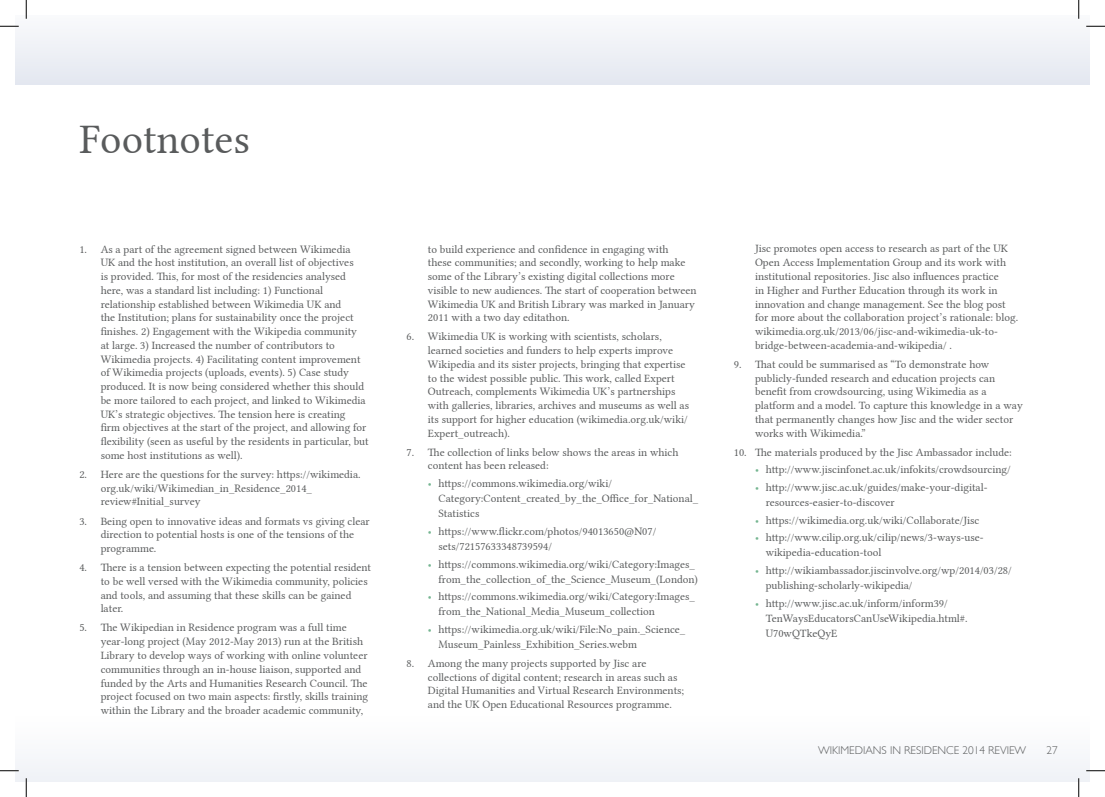
<style>
.page{position:relative;width:1105px;height:797px;background:#fff}
.page>*{position:absolute;margin:0;border:0;box-sizing:border-box;transform-origin:0 0}
.t1{font:42.5px "Lin Libertine";color:#595b5c}
.t2{font:11.25px/13.8px "Lin Libertine";color:#595b5c}
.t3{font:300 11.25px "Gill Sans";color:#595b5c}
.s1{color:#75b591}
</style>
<div class="page">
<div style="left:16px;top:715px;width:1073px;height:66px;background:#f8f9fb"></div>
<div style="left:16px;top:16px;width:1073px;height:69px;background:#eef1f6"></div>
<svg style="left:0;top:25px;width:19px;height:2px"></svg>
<svg style="left:1086px;top:25px;width:19px;height:2px"></svg>
<svg style="left:0;top:770px;width:19px;height:1px"></svg>
<svg style="left:1086px;top:770px;width:19px;height:1px"></svg>
<svg style="left:25px;top:0;width:2px;height:19px"></svg>
<svg style="left:25px;top:778px;width:2px;height:19px"></svg>
<svg style="left:1078px;top:0;width:1px;height:19px"></svg>
<svg style="left:1078px;top:778px;width:1px;height:19px"></svg>
<h1 class="t1" style="left:79px;top:105px;width:172px">Footnotes</h1>
<p class="t2" style="left:101px;top:241px;width:270px;text-indent:-21px">1. As a part of the agreement signed between Wikimedia<br>UK and the host institution, an overall list of objectives<br>is provided. This, for most of the residencies analysed here, was a standard list including: 1) Functional relationship established between Wikimedia UK and<br>the Institution; plans for sustainability once the project finishes. 2) Engagement with the Wikipedia community<br>at large. 3) Increased the number of contributors to Wikimedia projects. 4) Facilitating content improvement of Wikimedia projects (uploads, events). 5) Case study produced. It is now being considered whether this should be more tailored to each project, and linked to Wikimedia UK’s strategic objectives. The tension here is creating<br>firm objectives at the start of the project, and allowing for flexibility (seen as useful by the residents in particular, but some host institutions as well).</p>
<p class="t2" style="left:101px;top:466px;width:261px;text-indent:-21px">2. Here are the questions for the survey: https://wikimedia. org.uk/wiki/Wikimedian_in_Residence_2014_ review#Initial_survey</p>
<p class="t2" style="left:101px;top:513px;width:271px;text-indent:-21px">3. Being open to innovative ideas and formats vs giving clear direction to potential hosts is one of the tensions of the programme.</p>
<p class="t2" style="left:101px;top:559px;width:272px;text-indent:-21px">4. There is a tension between expecting the potential resident to be well versed with the Wikimedia community, policies and tools, and assuming that these skills can be gained later.</p>
<p class="t2" style="left:101px;top:619px;width:269px;text-indent:-21px">5. The Wikipedian in Residence program was a full time year-long project (May 2012-May 2013) run at the British Library to develop ways of working with online volunteer communities through an in-house liaison, supported and funded by the Arts and Humanities Research Council. The project focused on two main aspects: firstly, skills training within the Library and the broader academic community,</p>
<p class="t2" style="left:428px;top:241px;width:270px">to build experience and confidence in engaging with<br>these communities; and secondly, working to help make some of the Library’s existing digital collections more visible to new audiences. The start of cooperation between Wikimedia UK and British Library was marked in January 2011 with a two day editathon.</p>
<p class="t2" style="left:428px;top:328px;width:263px;text-indent:-21px">6. Wikimedia UK is working with scientists, scholars, learned societies and funders to help experts improve Wikipedia and its sister projects, bringing that expertise to the widest possible public. This work, called Expert Outreach, complements Wikimedia UK’s partnerships with galleries, libraries, archives and museums as well as its support for higher education (wikimedia.org.uk/wiki/ Expert_outreach).</p>
<p class="t2" style="left:428px;top:444px;width:252px;text-indent:-21px">7. The collection of links below shows the areas in which content has been released:</p>
<p class="t2" style="left:438px;top:475px;width:261px;line-height:15px;text-indent:-11px"><span class="s1">•</span> https://commons.wikimedia.org/wiki/<br>Category:Content_created_by_the_Office_for_National_<br>Statistics</p>
<p class="t2" style="left:438px;top:522px;width:219px;line-height:15px;text-indent:-11px"><span class="s1">•</span> https://www.flickr.com/photos/94013650@N07/ sets/72157633348739594/</p>
<p class="t2" style="left:428px;top:555px;width:272px;line-height:15px;text-align:right"><span class="s1">•</span> https://commons.wikimedia.org/wiki/Category:Images_ from_the_collection_of_the_Science_Museum_(London)</p>
<p class="t2" style="left:438px;top:587px;width:258px;line-height:15px;text-indent:-11px"><span class="s1">•</span> https://commons.wikimedia.org/wiki/Category:Images_ from_the_National_Media_Museum_collection</p>
<p class="t2" style="left:438px;top:620px;width:248px;line-height:15px;text-indent:-11px"><span class="s1">•</span> https://wikimedia.org.uk/wiki/File:No_pain._Science_<br>Museum_Painless_Exhibition_Series.webm</p>
<p class="t2" style="left:428px;top:655px;width:258px;text-indent:-21px">8. Among the many projects supported by Jisc are collections of digital content; research in areas such as Digital Humanities and Virtual Research Environments; and the UK Open Educational Resources programme.</p>
<p class="t2" style="left:755px;top:241px;width:265px">Jisc promotes open access to research as part of the UK Open Access Implementation Group and its work with institutional repositories. Jisc also influences practice<br>in Higher and Further Education through its work in innovation and change management. See the blog post for more about the collaboration project’s rationale: blog. wikimedia.org.uk/2013/06/jisc-and-wikimedia-uk-to&shy;bridge-between-academia-and-wikipedia/ .</p>
<p class="t2" style="left:755px;top:356px;width:269px;text-indent:-21px">9. That could be summarised as “To demonstrate how publicly-funded research and education projects can benefit from crowdsourcing, using Wikimedia as a platform and a model. To capture this knowledge in a way that permanently changes how Jisc and the wider sector works with Wikimedia.”</p>
<p class="t2" style="left:734px;top:444px;width:280px">10. The materials produced by the Jisc Ambassador include:</p>
<p class="t2" style="left:755px;top:461px;width:257px"><span class="s1">•</span> http://www.jiscinfonet.ac.uk/infokits/crowdsourcing/</p>
<p class="t2" style="left:766px;top:478px;width:223px;line-height:15px;text-indent:-11px"><span class="s1">•</span> http://www.jisc.ac.uk/guides/make-your-digital&shy;resources-easier-to-discover</p>
<p class="t2" style="left:755px;top:512px;width:226px"><span class="s1">•</span> https://wikimedia.org.uk/wiki/Collaborate/Jisc</p>
<p class="t2" style="left:766px;top:529px;width:219px;line-height:15px;text-indent:-11px"><span class="s1">•</span> http://www.cilip.org.uk/cilip/news/3-ways-use&shy;wikipedia-education-tool</p>
<p class="t2" style="left:766px;top:561px;width:248px;line-height:15px;text-indent:-11px"><span class="s1">•</span> http://wikiambassador.jiscinvolve.org/wp/2014/03/28/ publishing-scholarly-wikipedia/</p>
<p class="t2" style="left:766px;top:594px;width:203px;line-height:15px;text-indent:-11px"><span class="s1">•</span> http://www.jisc.ac.uk/inform/inform39/<br>TenWaysEducatorsCanUseWikipedia.html#.<br>U70wQTkeQyE</p>
<p class="t3" style="left:818px;top:743px;width:210px">WIKIMEDIANS IN RESIDENCE 2014 REVIEW</p>
<p class="t3" style="left:1046px;top:743px;width:13px">27</p>
</div>
